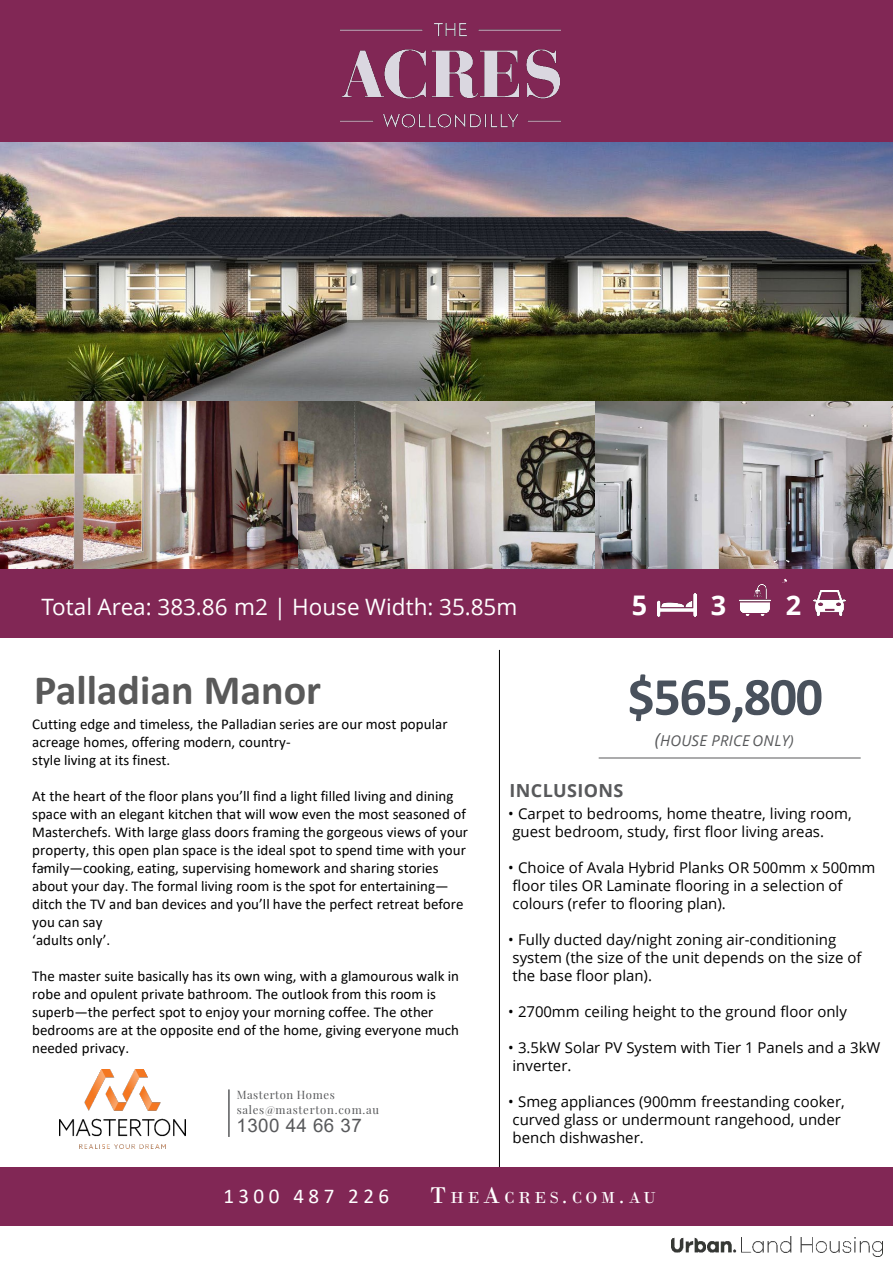
<style>
.page{position:relative;width:893px;height:1264px;background:#fff}
.page>*{position:absolute;margin:0;border:0;box-sizing:border-box;transform-origin:0 0}
.t1{font:700 54px "Calibri";letter-spacing:-.025em;color:#49515c}
.t2{font:700 42px "Calibri";color:#595959}
.t3{font:700 27px "Open Sans";color:#fff}
.t4{font:22.5px "Open Sans";color:#fff}
.t5{font:21px "Calibri";letter-spacing:.21em;color:#fff}
.t6{font:18.75px "Arial";letter-spacing:.02em;color:#58595b}
.t7{font:700 18px "Open Sans";letter-spacing:.02em;color:#58595b}
.t8{font:18px "Calibri";color:#58595b}
.t9{font:16.8px "Bodoni";letter-spacing:.215em;color:#fff}
.t10{font:15px/18px "Calibri";color:#000}
.t11{font:15px/18px "Open Sans";color:#000}
.t12{font:italic 15px "Open Sans";letter-spacing:.015em;color:#58595b}
.t13{font:11.4px "Playfair Display";letter-spacing:.06em;color:#58595b}
.s1{font-size:18px}
.s2{font-size:24px}
.s3{font-size:21px}
</style>
<div class="page">
<img style="left:298px;top:400px;width:297px;height:169px">
<img style="left:596px;top:400px;width:296px;height:169px">
<img style="left:1px;top:400px;width:297px;height:169px">
<div style="left:0;top:569px;width:892px;height:68px;background:#812755"></div>
<svg style="left:782px;top:578px;width:5px;height:5px"></svg>
<hr style="left:499px;top:649px;width:1px;height:531px;background:#000">
<hr style="left:598px;top:757px;width:262px;height:1px;background:#58595b">
<hr style="left:228px;top:1089px;width:2px;height:47px;background:#58595b">
<img style="left:658px;top:593px;width:38px;height:23px">
<img style="left:739px;top:584px;width:31px;height:31px">
<img style="left:813px;top:590px;width:32px;height:25px">
<div style="left:0;top:1px;width:892px;height:184px;background:#812755"></div>
<img style="left:0;top:143px;width:892px;height:257px">
<div style="left:0;top:1167px;width:892px;height:58px;background:#812755"></div>
<img style="left:340px;top:24px;width:220px;height:103px">
<img style="left:671px;top:1236px;width:211px;height:19px">
<img style="left:59px;top:1069px;width:126px;height:79px">
<p class="t4" style="left:41px;top:591px;width:477px">Total Area: 383.86 m2 | House Width: 35.85m</p>
<p class="t3" style="left:631px;top:586px;width:17px">5</p>
<p class="t3" style="left:710px;top:586px;width:17px">3</p>
<p class="t3" style="left:785px;top:586px;width:17px">2</p>
<p class="t2" style="left:34px;top:659px;width:288px">Palladian Manor</p>
<p class="t10" style="left:32px;top:714px;width:417px">Cutting edge and timeless, the Palladian series are our most popular acreage homes, offering modern, country-</p>
<p class="t10" style="left:32px;top:750px;width:140px">style living at its finest.</p>
<p class="t10" style="left:32px;top:786px;width:437px">At the heart of the floor plans you’ll find a light filled living and dining space with an elegant kitchen that will wow even the most seasoned of Masterchefs. With large glass doors framing the gorgeous views of your property, this open plan space is the ideal spot to spend time with your</p>
<p class="t10" style="left:32px;top:858px;width:432px">family—cooking, eating, supervising homework and sharing stories about your day. The formal living room is the spot for entertaining— ditch the TV and ban devices and you’ll have the perfect retreat before you can say</p>
<p class="t10" style="left:32px;top:930px;width:79px">‘adults only’.</p>
<p class="t10" style="left:32px;top:966px;width:428px">The master suite basically has its own wing, with a glamourous walk in robe and opulent private bathroom. The outlook from this room is superb—the perfect spot to enjoy your morning coffee. The other bedrooms are at the opposite end of the home, giving everyone much</p>
<p class="t10" style="left:32px;top:1038px;width:98px">needed privacy.</p>
<p class="t8" style="left:42px;top:850px;width:6px">.</p>
<p class="t13" style="left:237px;top:1085px;width:99px">Masterton Homes</p>
<p class="t13" style="left:237px;top:1100px;width:144px">sales@masterton.com.au</p>
<p class="t6" style="left:236px;top:1112px;width:127px">1300 44 66 37</p>
<p class="t1" style="left:627px;top:658px;width:197px">$565,800</p>
<p class="t12" style="left:654px;top:730px;width:141px"><span class="s1">(</span>HOUSE PRICE ONLY)</p>
<p class="t7" style="left:509px;top:777px;width:115px">INCLUSIONS</p>
<p class="t11" style="left:508px;top:804px;width:345px">• Carpet to bedrooms, home theatre, living room, guest bedroom, study, first floor living areas.</p>
<p class="t11" style="left:508px;top:858px;width:369px">• Choice of Avala Hybrid Planks OR 500mm x 500mm floor tiles OR Laminate flooring in a selection of colours (refer to flooring plan).</p>
<p class="t11" style="left:508px;top:930px;width:354px">• Fully ducted day/night zoning air-conditioning system (the size of the unit depends on the size of the base floor plan).</p>
<p class="t11" style="left:508px;top:1002px;width:340px">• 2700mm ceiling height to the ground floor only</p>
<p class="t11" style="left:508px;top:1038px;width:374px">• 3.5kW Solar PV System with Tier 1 Panels and a 3kW inverter.</p>
<p class="t11" style="left:508px;top:1092px;width:338px">• Smeg appliances (900mm freestanding cooker, curved glass or undermount rangehood, under bench dishwasher.</p>
<p class="t5" style="left:223px;top:1181px;width:167px">1300 487 226</p>
<p class="t9" style="left:430px;top:1187px;width:227px"><span class="s2">T</span>HE<span class="s2">A</span>CRES<span class="s3">.</span>COM<span class="s3">.</span>AU</p>
</div>
